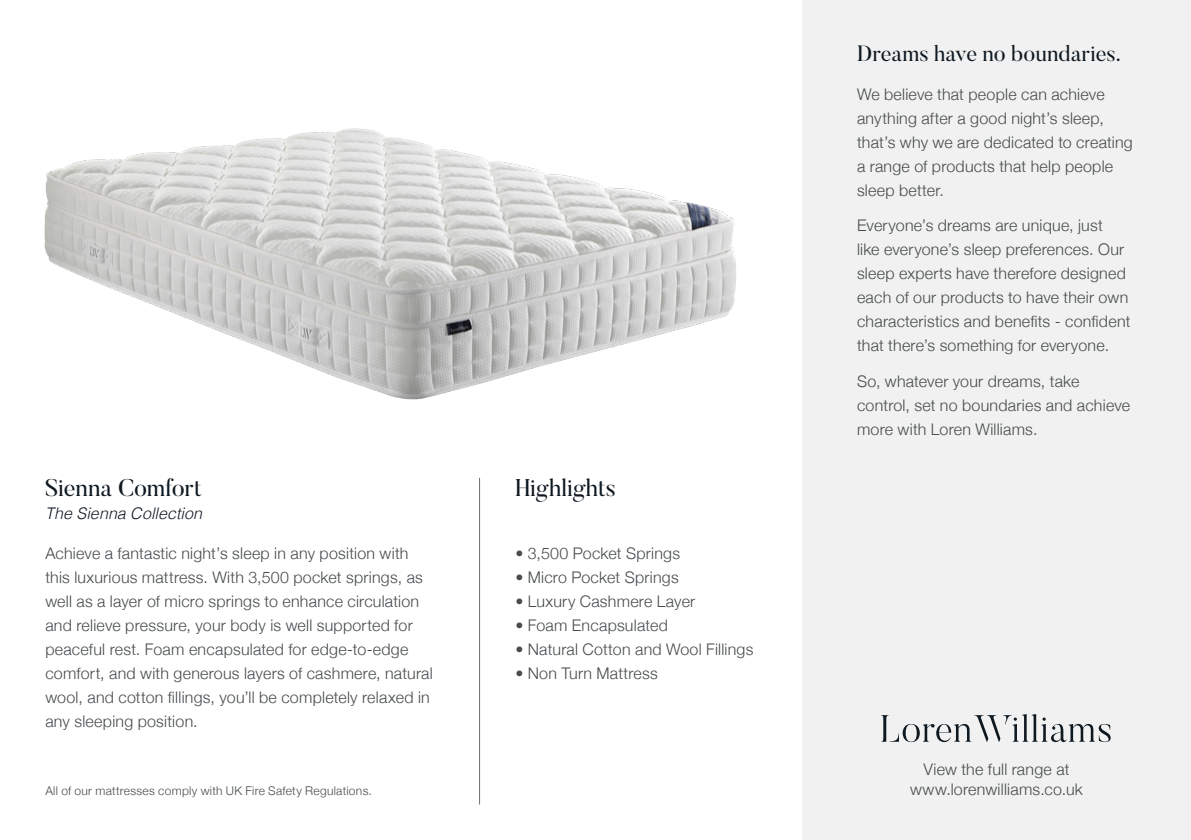
<style>
.page{position:relative;width:1191px;height:840px;background:#fff}
.page>*{position:absolute;margin:0;border:0;box-sizing:border-box;transform-origin:0 0}
.t1{font:24px "Butler";letter-spacing:.005em;color:#0e1821}
.t2{font:22px "Butler";letter-spacing:.005em;color:#0e1821}
.t3{font:300 16px/24px "Helvetica Neue";letter-spacing:.015em;color:#474b4e}
.t4{font:italic 300 16px "Helvetica";letter-spacing:.005em;color:#0e1821}
.t5{font:300 12px "Helvetica Neue";letter-spacing:.025em;color:#474b4e}
</style>
<div class="page">
<img style="left:44px;top:128px;width:693px;height:272px">
<hr style="left:479px;top:477px;width:1px;height:327px;background:#6d6e71">
<div style="left:802px;top:0;width:389px;height:839px;background:#f0f1f0"></div>
<svg style="left:881px;top:714px;width:230px;height:27px"></svg>
<h1 class="t1" style="left:45px;top:472px;width:158px">Sienna Comfort</h1>
<p class="t4" style="left:45px;top:499px;width:158px">The Sienna Collection</p>
<p class="t3" style="left:45px;top:540px;width:389px">Achieve a fantastic night’s sleep in any position with this luxurious mattress. With 3,500 pocket springs, as well as a layer of micro springs to enhance circulation and relieve pressure, your body is well supported for peaceful rest. Foam encapsulated for edge-to-edge comfort, and with generous layers of cashmere, natural wool, and cotton fillings, you’ll be completely relaxed in any sleeping position.</p>
<p class="t5" style="left:45px;top:780px;width:328px">All of our mattresses comply with UK Fire Safety Regulations.</p>
<h1 class="t1" style="left:515px;top:472px;width:102px">Highlights</h1>
<p class="t3" style="left:515px;top:540px;width:166px">• 3,500 Pocket Springs</p>
<p class="t3" style="left:515px;top:564px;width:165px">• Micro Pocket Springs</p>
<p class="t3" style="left:515px;top:588px;width:181px">• Luxury Cashmere Layer</p>
<p class="t3" style="left:515px;top:612px;width:154px">• Foam Encapsulated</p>
<p class="t3" style="left:515px;top:636px;width:240px">• Natural Cotton and Wool Fillings</p>
<p class="t3" style="left:515px;top:660px;width:144px">• Non Turn Mattress</p>
<h2 class="t2" style="left:857px;top:39px;width:265px">Dreams have no boundaries.</h2>
<p class="t3" style="left:857px;top:81px;width:277px">We believe that people can achieve anything after a good night’s sleep, that’s why we are dedicated to creating a range of products that help people sleep better.</p>
<p class="t3" style="left:857px;top:212px;width:275px">Everyone’s dreams are unique, just<br>like everyone’s sleep preferences. Our sleep experts have therefore designed each of our products to have their own characteristics and benefits - confident that there’s something for everyone.</p>
<p class="t3" style="left:857px;top:367px;width:275px">So, whatever your dreams, take control, set no boundaries and achieve more with Loren Williams.</p>
<p class="t3" style="left:910px;top:757px;width:174px;line-height:20px;text-align:center">View the full range at www.lorenwilliams.co.uk</p>
</div>
